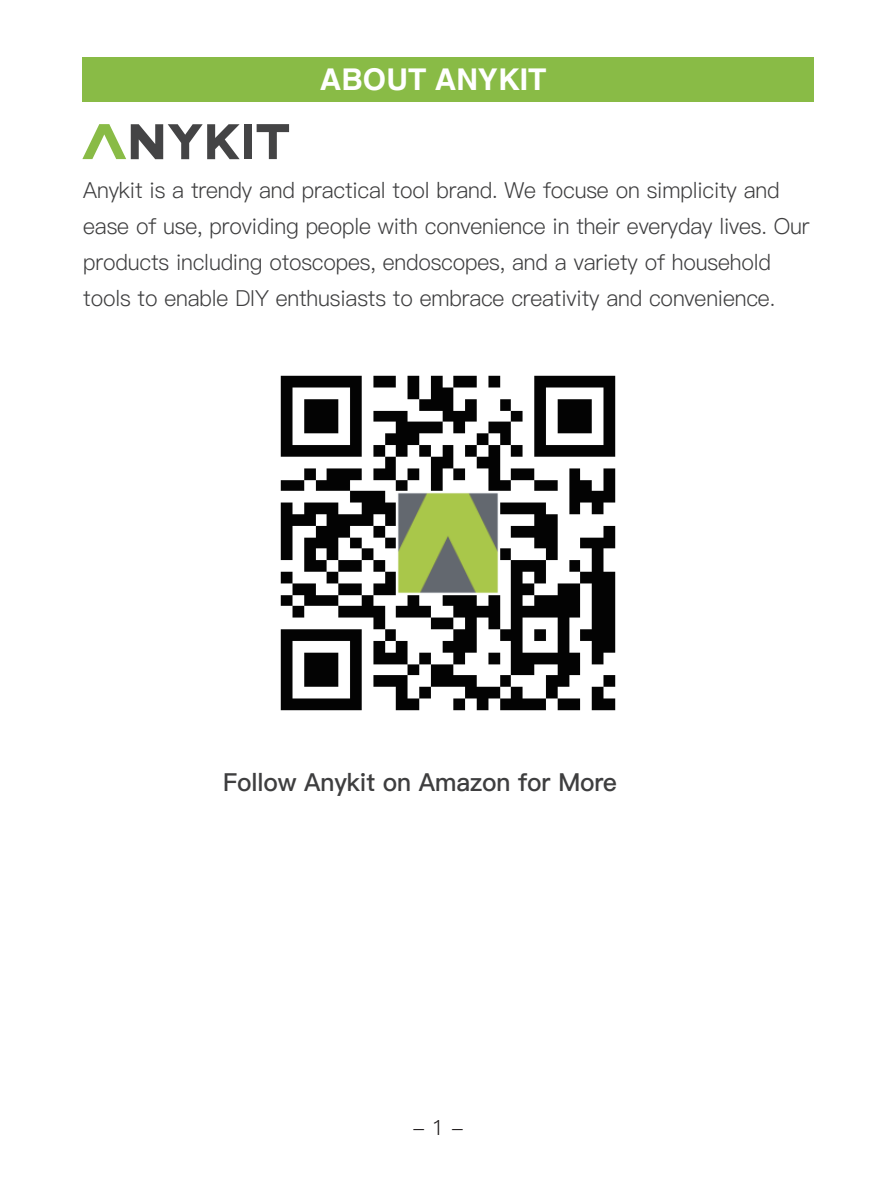
<style>
.page{position:relative;width:893px;height:1191px;background:#fff}
.page>*{position:absolute;margin:0;border:0;box-sizing:border-box;transform-origin:0 0}
.t1{font:700 30.1px "Helvetica";color:#fff}
.t2{font:24.85px "Ping Fang SC Bold";letter-spacing:-.01em;color:#3e3e3f}
.t3{font:22.05px/35.7px "Ping Fang SC Regular";letter-spacing:-.01em;color:#3e3e3f}
.t4{font:21px "Ping Fang SC Regular";color:#231f20}
</style>
<div class="page">
<svg style="left:257px;top:124px;width:32px;height:35px"></svg>
<div style="left:244px;top:124px;width:8px;height:35px;background:#444445"></div>
<svg style="left:82px;top:124px;width:158px;height:35px"></svg>
<div style="left:82px;top:57px;width:732px;height:45px;background:#89bb46"></div>
<img style="left:280px;top:375px;width:336px;height:336px">
<h1 class="t1" style="left:320px;top:61px;width:228px">ABOUT ANYKIT</h1>
<p class="t3" style="left:83px;top:173px;width:728px">Anykit is a trendy and practical tool brand. We focuse on simplicity and ease of use, providing people with convenience in their everyday lives. Our products including otoscopes, endoscopes, and a variety of household tools to enable DIY enthusiasts to embrace creativity and convenience.</p>
<p class="t2" style="left:223px;top:767px;width:395px">Follow Anykit on Amazon for More</p>
<p class="t4" style="left:413px;top:1114px;width:53px">- 1 -</p>
</div>
